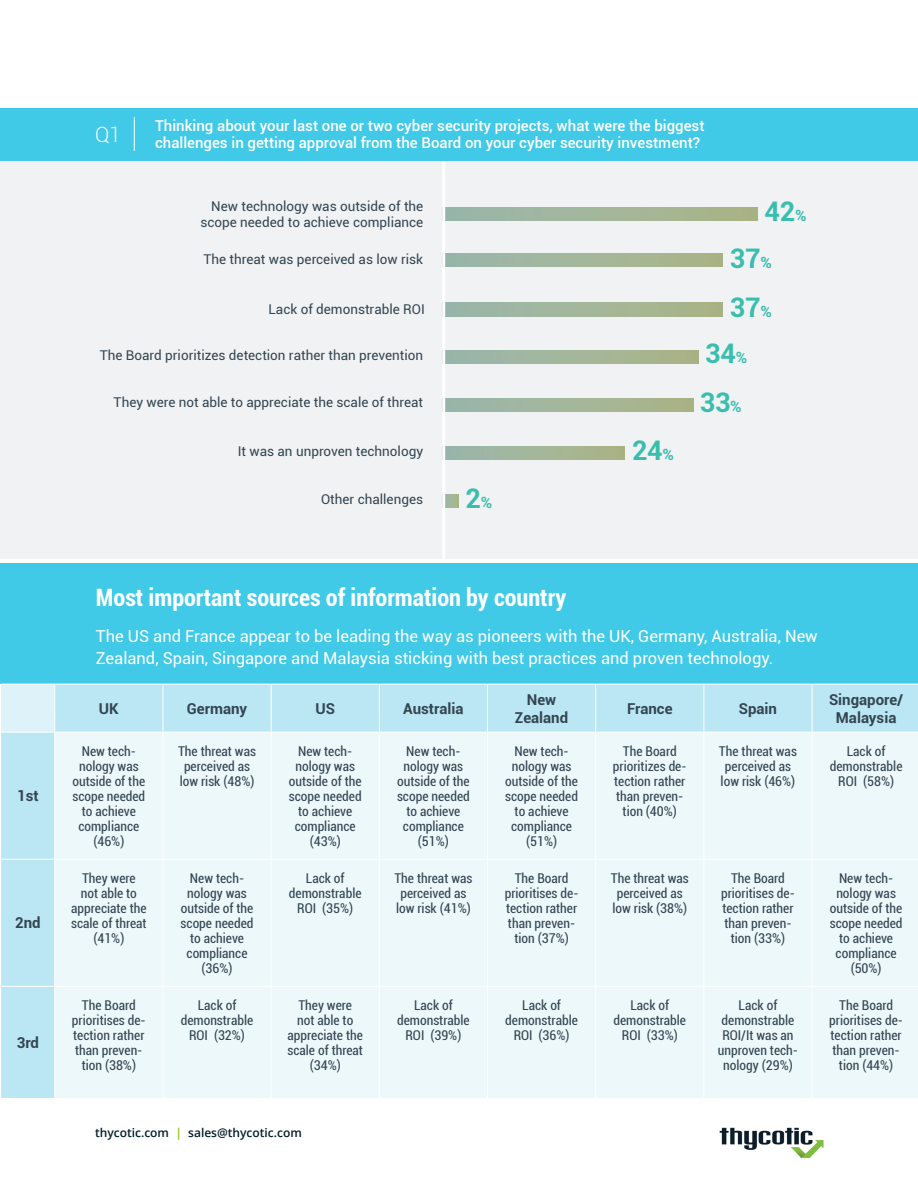
<style>
.page{position:relative;width:918px;height:1188px;background:#fff}
.page>*{position:absolute;margin:0;border:0;box-sizing:border-box;transform-origin:0 0}
.t1{font:700 27px "Roboto";letter-spacing:-.01em;color:#39beae}
.t2{font:700 condensed 24px "Roboto";color:#fff}
.t3{font:300 21px "Roboto";color:#fff}
.t4{font:16.5px/22.5px "Roboto";color:#fff}
.t5{font:500 15px "Roboto";color:#fff}
.t6{font:700 15px/18px "Roboto";color:#334551;text-align:center}
.t7{font:condensed 13.5px/15px "Roboto";color:#334551;text-align:center}
.t8{font:13.5px/16.5px "Roboto";color:#334551;text-align:right}
.t9{font:600 12px "Open Sans";color:#031f2c}
.s1{font-size:15.45px}
.s2{color:#8dbb00}
</style>
<div class="page">
<img style="left:719px;top:1128px;width:105px;height:31px">
<div style="left:0;top:156px;width:918px;height:403px;background:#f1f2f3"></div>
<svg style="left:445px;top:207px;width:312px;height:14px;background:#a2b599"></svg>
<svg style="left:445px;top:254px;width:278px;height:13px;background:#a2b599"></svg>
<svg style="left:445px;top:303px;width:278px;height:13px;background:#a2b599"></svg>
<svg style="left:445px;top:350px;width:254px;height:13px;background:#a2b599"></svg>
<svg style="left:445px;top:398px;width:248px;height:13px;background:#a2b599"></svg>
<svg style="left:445px;top:446px;width:179px;height:13px;background:#a2b599"></svg>
<svg style="left:445px;top:494px;width:14px;height:13px"></svg>
<hr style="left:442px;top:153px;width:3px;height:406px;background:#fff">
<div style="left:0;top:108px;width:918px;height:53px;background:#41c9e8"></div>
<hr style="left:134px;top:117px;width:1px;height:34px;background:#fff">
<div style="left:0;top:563px;width:918px;height:121px;background:#41c9e8"></div>
<div style="left:1px;top:685px;width:917px;height:413px;background:#bbe6f3"></div>
<div style="left:55px;top:733px;width:863px;height:365px;background:#edf8fb"></div>
<hr style="left:54px;top:684px;width:1px;height:48px;background:#fff">
<hr style="left:163px;top:684px;width:1px;height:48px;background:#fff">
<hr style="left:271px;top:684px;width:1px;height:48px;background:#fff">
<hr style="left:379px;top:684px;width:1px;height:48px;background:#fff">
<hr style="left:487px;top:684px;width:1px;height:48px;background:#fff">
<hr style="left:595px;top:684px;width:1px;height:48px;background:#fff">
<hr style="left:704px;top:684px;width:1px;height:48px;background:#fff">
<hr style="left:812px;top:684px;width:1px;height:48px;background:#fff">
<hr style="left:1px;top:732px;width:54px;height:1px;background:#fff">
<hr style="left:55px;top:732px;width:108px;height:1px;background:#fff">
<hr style="left:54px;top:733px;width:1px;height:126px;background:#fff">
<hr style="left:163px;top:732px;width:108px;height:1px;background:#fff">
<hr style="left:163px;top:733px;width:1px;height:126px;background:#fff">
<hr style="left:271px;top:732px;width:108px;height:1px;background:#fff">
<hr style="left:271px;top:733px;width:1px;height:126px;background:#fff">
<hr style="left:379px;top:732px;width:109px;height:1px;background:#fff">
<hr style="left:379px;top:733px;width:1px;height:126px;background:#fff">
<hr style="left:488px;top:732px;width:108px;height:1px;background:#fff">
<hr style="left:487px;top:733px;width:1px;height:126px;background:#fff">
<hr style="left:596px;top:732px;width:108px;height:1px;background:#fff">
<hr style="left:595px;top:733px;width:1px;height:126px;background:#fff">
<hr style="left:704px;top:732px;width:108px;height:1px;background:#fff">
<hr style="left:704px;top:733px;width:1px;height:126px;background:#fff">
<hr style="left:812px;top:732px;width:106px;height:1px;background:#fff">
<hr style="left:812px;top:733px;width:1px;height:126px;background:#fff">
<hr style="left:1px;top:859px;width:54px;height:1px;background:#fff">
<hr style="left:55px;top:859px;width:108px;height:1px;background:#fff">
<hr style="left:54px;top:860px;width:1px;height:126px;background:#fff">
<hr style="left:163px;top:859px;width:108px;height:1px;background:#fff">
<hr style="left:163px;top:860px;width:1px;height:126px;background:#fff">
<hr style="left:271px;top:859px;width:108px;height:1px;background:#fff">
<hr style="left:271px;top:860px;width:1px;height:126px;background:#fff">
<hr style="left:379px;top:859px;width:109px;height:1px;background:#fff">
<hr style="left:379px;top:860px;width:1px;height:126px;background:#fff">
<hr style="left:488px;top:859px;width:108px;height:1px;background:#fff">
<hr style="left:487px;top:860px;width:1px;height:126px;background:#fff">
<hr style="left:596px;top:859px;width:108px;height:1px;background:#fff">
<hr style="left:595px;top:860px;width:1px;height:126px;background:#fff">
<hr style="left:704px;top:859px;width:108px;height:1px;background:#fff">
<hr style="left:704px;top:860px;width:1px;height:126px;background:#fff">
<hr style="left:812px;top:859px;width:106px;height:1px;background:#fff">
<hr style="left:812px;top:860px;width:1px;height:126px;background:#fff">
<hr style="left:1px;top:986px;width:54px;height:1px;background:#fff">
<hr style="left:55px;top:986px;width:108px;height:1px;background:#fff">
<hr style="left:54px;top:987px;width:1px;height:111px;background:#fff">
<hr style="left:163px;top:986px;width:108px;height:1px;background:#fff">
<hr style="left:163px;top:987px;width:1px;height:111px;background:#fff">
<hr style="left:271px;top:986px;width:108px;height:1px;background:#fff">
<hr style="left:271px;top:987px;width:1px;height:111px;background:#fff">
<hr style="left:379px;top:986px;width:109px;height:1px;background:#fff">
<hr style="left:379px;top:987px;width:1px;height:111px;background:#fff">
<hr style="left:488px;top:986px;width:108px;height:1px;background:#fff">
<hr style="left:487px;top:987px;width:1px;height:111px;background:#fff">
<hr style="left:596px;top:986px;width:108px;height:1px;background:#fff">
<hr style="left:595px;top:987px;width:1px;height:111px;background:#fff">
<hr style="left:704px;top:986px;width:108px;height:1px;background:#fff">
<hr style="left:704px;top:987px;width:1px;height:111px;background:#fff">
<hr style="left:812px;top:986px;width:106px;height:1px;background:#fff">
<hr style="left:812px;top:987px;width:1px;height:111px;background:#fff">
<p class="t6" style="left:17px;top:786px;width:23px">1st</p>
<p class="t6" style="left:15px;top:914px;width:27px">2nd</p>
<p class="t6" style="left:17px;top:1033px;width:24px">3rd</p>
<p class="t3" style="left:95px;top:120px;width:27px">Q1</p>
<p class="t5" style="left:155px;top:115px;width:551px">Thinking about your last one or two cyber security projects, what were the biggest</p>
<p class="t5" style="left:155px;top:132px;width:547px">challenges in getting approval from the Board on your cyber security investment?</p>
<p class="t8" style="left:200px;top:197px;width:224px">New technology was outside of the scope needed to achieve compliance</p>
<p class="t8" style="left:203px;top:250px;width:221px">The threat was perceived as low risk</p>
<p class="t8" style="left:269px;top:300px;width:158px">Lack of demonstrable ROI</p>
<p class="t8" style="left:100px;top:347px;width:325px">The Board prioritizes detection rather than prevention</p>
<p class="t8" style="left:114px;top:393px;width:311px">They were not able to appreciate the scale of threat</p>
<p class="t8" style="left:238px;top:443px;width:187px">It was an unproven technology</p>
<p class="t8" style="left:321px;top:491px;width:104px">Other challenges</p>
<p class="t1" style="left:465px;top:479px;width:28px">2<span class="s1">%</span></p>
<p class="t1" style="left:632px;top:431px;width:43px">24<span class="s1">%</span></p>
<p class="t1" style="left:765px;top:192px;width:43px">42<span class="s1">%</span></p>
<p class="t1" style="left:730px;top:239px;width:43px">37<span class="s1">%</span></p>
<p class="t1" style="left:730px;top:289px;width:43px">37<span class="s1">%</span></p>
<p class="t1" style="left:705px;top:335px;width:43px">34<span class="s1">%</span></p>
<p class="t1" style="left:700px;top:383px;width:43px">33<span class="s1">%</span></p>
<p class="t2" style="left:96px;top:580px;width:472px">Most important sources of information by country</p>
<p class="t4" style="left:96px;top:624px;width:723px">The US and France appear to be leading the way as pioneers with the UK, Germany, Australia, New<br>Zealand, Spain, Singapore and Malaysia sticking with best practices and proven technology.</p>
<p class="t6" style="left:99px;top:699px;width:21px">UK</p>
<p class="t6" style="left:187px;top:699px;width:62px">Germany</p>
<p class="t6" style="left:315px;top:699px;width:21px">US</p>
<p class="t6" style="left:403px;top:699px;width:62px">Australia</p>
<p class="t6" style="left:515px;top:690px;width:55px">New<br>Zealand</p>
<p class="t6" style="left:627px;top:699px;width:47px">France</p>
<p class="t6" style="left:739px;top:699px;width:40px">Spain</p>
<p class="t6" style="left:829px;top:690px;width:76px">Singapore/<br>Malaysia</p>
<p class="t7" style="left:72px;top:743px;width:74px">New tech&shy;nology was outside of the scope needed to achieve compliance (46%)</p>
<p class="t7" style="left:178px;top:743px;width:79px">The threat was perceived as low risk (48%)</p>
<p class="t7" style="left:289px;top:743px;width:74px">New tech&shy;nology was outside of the scope needed to achieve compliance (43%)</p>
<p class="t7" style="left:397px;top:743px;width:74px">New tech&shy;nology was outside of the scope needed to achieve compliance (51%)</p>
<p class="t7" style="left:505px;top:743px;width:74px">New tech&shy;nology was outside of the scope needed to achieve compliance (51%)</p>
<p class="t7" style="left:613px;top:743px;width:75px">The Board prioritizes de&shy;tection rather than preven&shy;tion (40%)</p>
<p class="t7" style="left:719px;top:743px;width:79px">The threat was perceived as low risk (46%)</p>
<p class="t7" style="left:830px;top:743px;width:74px">Lack of demonstrable<br>ROI (58%)</p>
<p class="t7" style="left:71px;top:870px;width:77px">They were<br>not able to appreciate the scale of threat (41%)</p>
<p class="t7" style="left:181px;top:870px;width:74px">New tech&shy;nology was outside of the scope needed to achieve compliance (36%)</p>
<p class="t7" style="left:289px;top:870px;width:74px">Lack of demonstrable<br>ROI (35%)</p>
<p class="t7" style="left:394px;top:870px;width:79px">The threat was perceived as low risk (41%)</p>
<p class="t7" style="left:505px;top:870px;width:75px">The Board prioritises de&shy;tection rather than preven&shy;tion (37%)</p>
<p class="t7" style="left:611px;top:870px;width:79px">The threat was perceived as low risk (38%)</p>
<p class="t7" style="left:721px;top:870px;width:75px">The Board prioritises de&shy;tection rather than preven&shy;tion (33%)</p>
<p class="t7" style="left:830px;top:870px;width:74px">New tech&shy;nology was outside of the scope needed to achieve compliance (50%)</p>
<p class="t7" style="left:72px;top:997px;width:75px">The Board prioritises de&shy;tection rather than preven&shy;tion (38%)</p>
<p class="t7" style="left:181px;top:997px;width:74px">Lack of demonstrable<br>ROI (32%)</p>
<p class="t7" style="left:287px;top:997px;width:77px">They were<br>not able to appreciate the scale of threat (34%)</p>
<p class="t7" style="left:397px;top:997px;width:74px">Lack of demonstrable<br>ROI (39%)</p>
<p class="t7" style="left:505px;top:997px;width:74px">Lack of demonstrable<br>ROI (36%)</p>
<p class="t7" style="left:613px;top:997px;width:74px">Lack of demonstrable<br>ROI (33%)</p>
<p class="t7" style="left:718px;top:997px;width:82px">Lack of demonstrable<br>ROI/It was an unproven tech&shy;nology (29%)</p>
<p class="t7" style="left:829px;top:997px;width:75px">The Board prioritises de&shy;tection rather than preven&shy;tion (44%)</p>
<p class="t9" style="left:95px;top:1124px;width:208px">thycotic.com <span class="s2">|</span> sales@thycotic.com</p>
</div>
